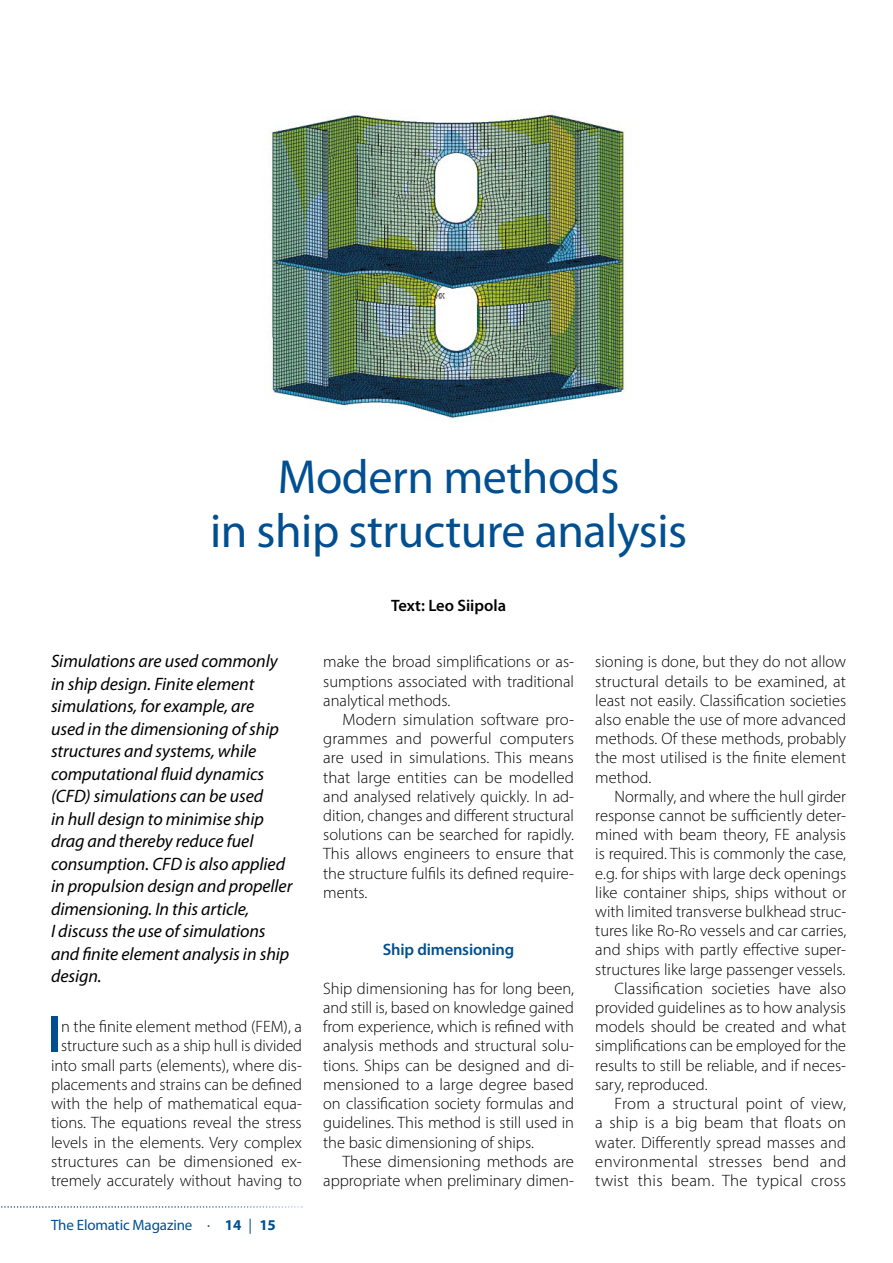
<style>
.page{position:relative;width:893px;height:1263px;background:#fff}
.page>*{position:absolute;margin:0;border:0;box-sizing:border-box;transform-origin:0 0}
._22en_body_with_anfa{font:600 53.1px "Myriad Pro";color:#004f91}
._10en_article_title{font:48px/54px "Myriad Pro";letter-spacing:-.01em;color:#004f91;text-align:center}
._13en_article_ingres{font:italic 18px/22.5px "Myriad Pro";letter-spacing:-.005em;color:#000}
._21en_body_with_inde{font:300 16.5px/19.2px "Myriad Pro";color:#000;text-align:justify}
._22en_body_with_anfa-2{font:300 16.5px/19.2px "Myriad Pro";color:#000;text-align:right}
._20en_body{font:300 16.5px/19.2px "Myriad Pro";color:#000;text-align:justify}
._25en_body_subtitle{font:600 16.5px "Myriad Pro";letter-spacing:-.01em;color:#004f91}
._16en_title_author{font:600 16.5px "Myriad Pro";color:#000}
._90en_footer_left{font:15px "Myriad Pro";letter-spacing:-.01em;color:#004f91}
.s1{font-weight:700}
</style>
<div class="page">
<svg style="left:1px;top:1206px;width:301px;height:2px"></svg>
<img style="left:266px;top:111px;width:365px;height:309px">
<p class="_10en_article_title" style="left:210px;top:449px;width:479px">Modern methods<br>in ship structure analysis</p>
<p class="_13en_article_ingres" style="left:51px;top:650px;width:243px">Simulations are used commonly in ship design. Finite element simulations, for example, are<br>used in the dimensioning of ship structures and systems, while computational fluid dynamics (CFD) simulations can be used<br>in hull design to minimise ship drag and thereby reduce fuel consumption. CFD is also applied in propulsion design and propeller dimensioning. In this article,<br>I discuss the use of simulations and finite element analysis in ship design.</p>
<p class="_22en_body_with_anfa" style="left:47px;top:1000px;width:16px">I</p>
<p class="_22en_body_with_anfa-2" style="left:51px;top:1017px;width:253px">n the finite element method (FEM), a structure such as a ship hull is divided into small parts (elements), where dis&shy;placements and strains can be defined with the help of mathematical equa&shy;tions. The equations reveal the stress levels in the elements. Very complex structures can be dimensioned ex&shy;tremely accurately without having to</p>
<p class="_90en_footer_left" style="left:51px;top:1216px;width:226px">The Elomatic Magazine · <span class="s1">14</span> | <span class="s1">15</span></p>
<p class="_16en_title_author" style="left:391px;top:595px;width:117px">Text: Leo Siipola</p>
<p class="_22en_body_with_anfa-2" style="left:323px;top:652px;width:252px;text-align:justify">make the broad simplifications or as&shy;sumptions associated with traditional analytical methods.</p>
<p class="_21en_body_with_inde" style="left:323px;top:710px;width:252px;text-indent:19px">Modern simulation software pro&shy;grammes and powerful computers are used in simulations. This means that large entities can be modelled and analysed relatively quickly. In ad&shy;dition, changes and different structural solutions can be searched for rapidly.<br>This allows engineers to ensure that the structure fulfils its defined require&shy;ments.</p>
<p class="_25en_body_subtitle" style="left:383px;top:939px;width:133px">Ship dimensioning</p>
<p class="_20en_body" style="left:323px;top:979px;width:252px">Ship dimensioning has for long been, and still is, based on knowledge gained from experience, which is refined with analysis methods and structural solu&shy;tions. Ships can be designed and di&shy;mensioned to a large degree based on classification society formulas and guidelines. This method is still used in the basic dimensioning of ships.</p>
<p class="_21en_body_with_inde" style="left:323px;top:1151px;width:252px;text-align:right">These dimensioning methods are appropriate when preliminary dimen-</p>
<p class="_21en_body_with_inde" style="left:595px;top:652px;width:252px">sioning is done, but they do not allow structural details to be examined, at least not easily. Classification societies also enable the use of more advanced methods. Of these methods, probably the most utilised is the finite element method.</p>
<p class="_21en_body_with_inde" style="left:595px;top:787px;width:252px;text-indent:19px">Normally, and where the hull girder response cannot be sufficiently deter&shy;mined with beam theory, FE analysis is required. This is commonly the case, e.g. for ships with large deck openings like container ships, ships without or with limited transverse bulkhead struc&shy;tures like Ro-Ro vessels and car carries, and ships with partly effective super&shy;structures like large passenger vessels.</p>
<p class="_21en_body_with_inde" style="left:595px;top:979px;width:252px;text-indent:19px">Classification societies have also provided guidelines as to how analysis models should be created and what simplifications can be employed for the results to still be reliable, and if neces&shy;sary, reproduced.</p>
<p class="_21en_body_with_inde" style="left:595px;top:1094px;width:253px;text-indent:19px">From a structural point of view, a ship is a big beam that floats on water. Differently spread masses and environmental stresses bend and twist this beam. The typical cross</p>
</div>
